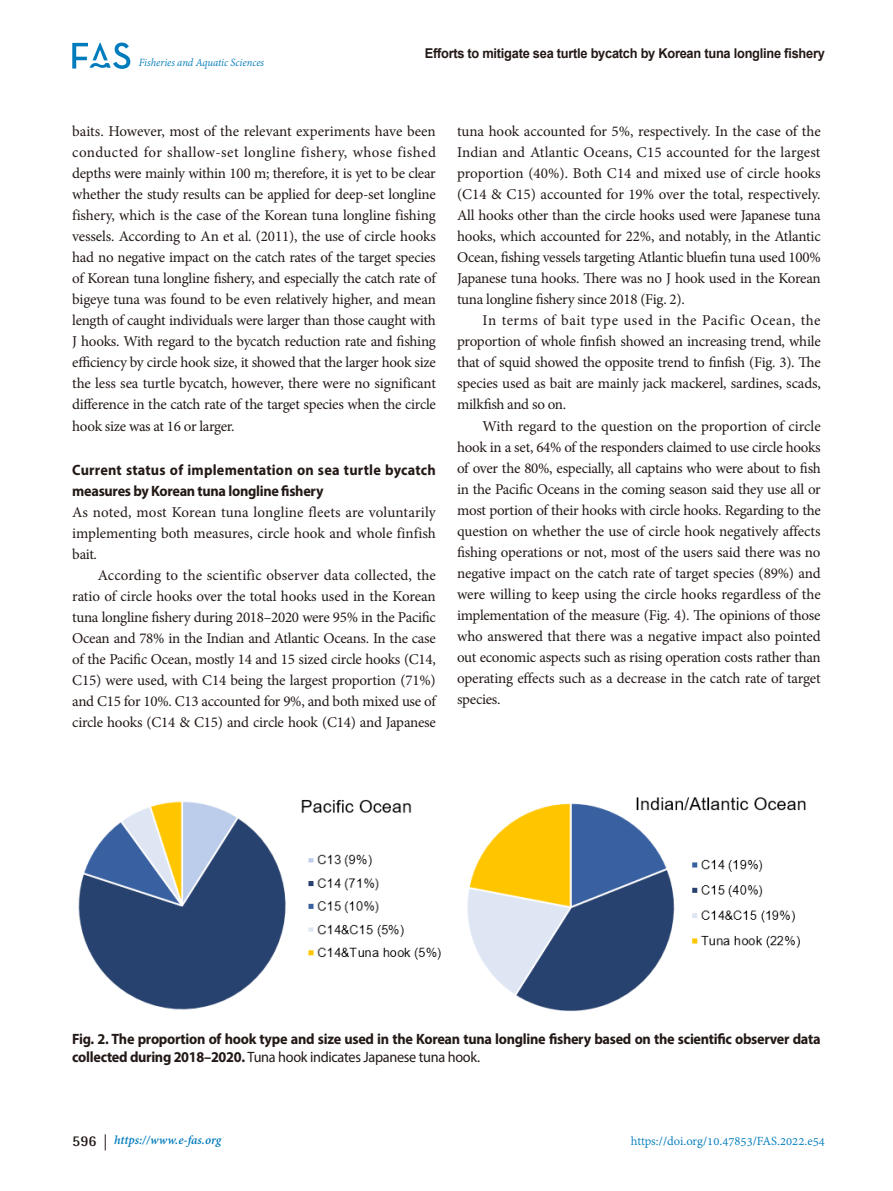
<style>
.page{position:relative;width:893px;height:1191px;background:#fff}
.page>*{position:absolute;margin:0;border:0;box-sizing:border-box;transform-origin:0 0}
.표준{font:15px/21px "Minion Pro";letter-spacing:-.02em;color:#231916;text-align:justify}
.table_title{font:700 15px/18px "Myriad Pro";letter-spacing:-.02em;color:#231916;scale:.95 1}
.heading_2nd{font:700 15px/21px "Myriad Pro";letter-spacing:.005em;color:#231916;scale:.95 1}
.t1{font:700 13.5px "Arial";letter-spacing:-.02em;color:#231916;scale:.95 1}
.t2{font:13.5px "Adobe Devanagari";color:#007cbc}
.t3{font:italic 700 13.5px "Adobe Devanagari";color:#007cbc}
.t4{font:italic 12px "Adobe Devanagari";letter-spacing:-.005em;color:#007cbc;scale:.95 1}
.s1{font-weight:400}
.s2{font-family:"Rotis Semi Sans Std";font-style:normal;font-size:15px;color:#231916}
.s3{font-family:"Helvetica Neue LT Pro";font-weight:400;font-style:normal;font-size:16.05px;color:#231916}
</style>
<div class="page">
<svg style="left:72px;top:43px;width:58px;height:26px"></svg>
<img style="left:78px;top:797px;width:728px;height:215px">
<p class="t4" style="left:139px;top:56px;width:133px">Fisheries and Aquatic Sciences</p>
<p class="t1" style="left:425px;top:44px;width:423px">Efforts to mitigate sea turtle bycatch by Korean tuna longline fishery</p>
<p class="표준" style="left:72px;top:121px;width:365px">baits. However, most of the relevant experiments have been conducted for shallow-set longline fishery, whose fished depths were mainly within 100 m; therefore, it is yet to be clear whether the study results can be applied for deep-set longline fishery, which is the case of the Korean tuna longline fishing vessels. According to An et al. (2011), the use of circle hooks had no negative impact on the catch rates of the target species of Korean tuna longline fishery, and especially the catch rate of bigeye tuna was found to be even relatively higher, and mean length of caught individuals were larger than those caught with J hooks. With regard to the bycatch reduction rate and fishing efficiency by circle hook size, it showed that the larger hook size the less sea turtle bycatch, however, there were no significant difference in the catch rate of the target species when the circle hook size was at 16 or larger.</p>
<p class="heading_2nd" style="left:72px;top:459px;width:384px">Current status of implementation on sea turtle bycatch measures by Korean tuna longline fishery</p>
<p class="표준" style="left:72px;top:501px;width:365px">As noted, most Korean tuna longline fleets are voluntarily implementing both measures, circle hook and whole finfish bait.</p>
<p class="표준" style="left:72px;top:564px;width:365px;text-indent:26px">According to the scientific observer data collected, the ratio of circle hooks over the total hooks used in the Korean tuna longline fishery during 2018–2020 were 95% in the Pacific Ocean and 78% in the Indian and Atlantic Oceans. In the case of the Pacific Ocean, mostly 14 and 15 sized circle hooks (C14, C15) were used, with C14 being the largest proportion (71%) and C15 for 10%. C13 accounted for 9%, and both mixed use of circle hooks (C14 &amp; C15) and circle hook (C14) and Japanese</p>
<p class="표준" style="left:457px;top:121px;width:365px">tuna hook accounted for 5%, respectively. In the case of the Indian and Atlantic Oceans, C15 accounted for the largest proportion (40%). Both C14 and mixed use of circle hooks (C14 &amp; C15) accounted for 19% over the total, respectively.<br>All hooks other than the circle hooks used were Japanese tuna hooks, which accounted for 22%, and notably, in the Atlantic Ocean, fishing vessels targeting Atlantic bluefin tuna used 100% Japanese tuna hooks. There was no J hook used in the Korean tuna longline fishery since 2018 (Fig. 2).</p>
<p class="표준" style="left:457px;top:310px;width:365px;text-indent:26px">In terms of bait type used in the Pacific Ocean, the proportion of whole finfish showed an increasing trend, while that of squid showed the opposite trend to finfish (Fig. 3). The species used as bait are mainly jack mackerel, sardines, scads, milkfish and so on.</p>
<p class="표준" style="left:457px;top:415px;width:365px;text-indent:26px">With regard to the question on the proportion of circle hook in a set, 64% of the responders claimed to use circle hooks of over the 80%, especially, all captains who were about to fish in the Pacific Oceans in the coming season said they use all or most portion of their hooks with circle hooks. Regarding to the question on whether the use of circle hook negatively affects fishing operations or not, most of the users said there was no negative impact on the catch rate of target species (89%) and were willing to keep using the circle hooks regardless of the implementation of the measure (Fig. 4). The opinions of those who answered that there was a negative impact also pointed out economic aspects such as rising operation costs rather than operating effects such as a decrease in the catch rate of target species.</p>
<p class="table_title" style="left:72px;top:1029px;width:789px">Fig. 2. The proportion of hook type and size used in the Korean tuna longline fishery based on the scientific observer data collected during 2018–2020. <span class="s1">Tuna hook indicates Japanese tuna hook.</span></p>
<p class="t3" style="left:72px;top:1132px;width:151px"><span class="s2">596</span> <span class="s3">|</span> https://www.e-fas.org</p>
<p class="t2" style="left:631px;top:1133px;width:196px">https://doi.org/10.47853/FAS.2022.e54</p>
</div>
